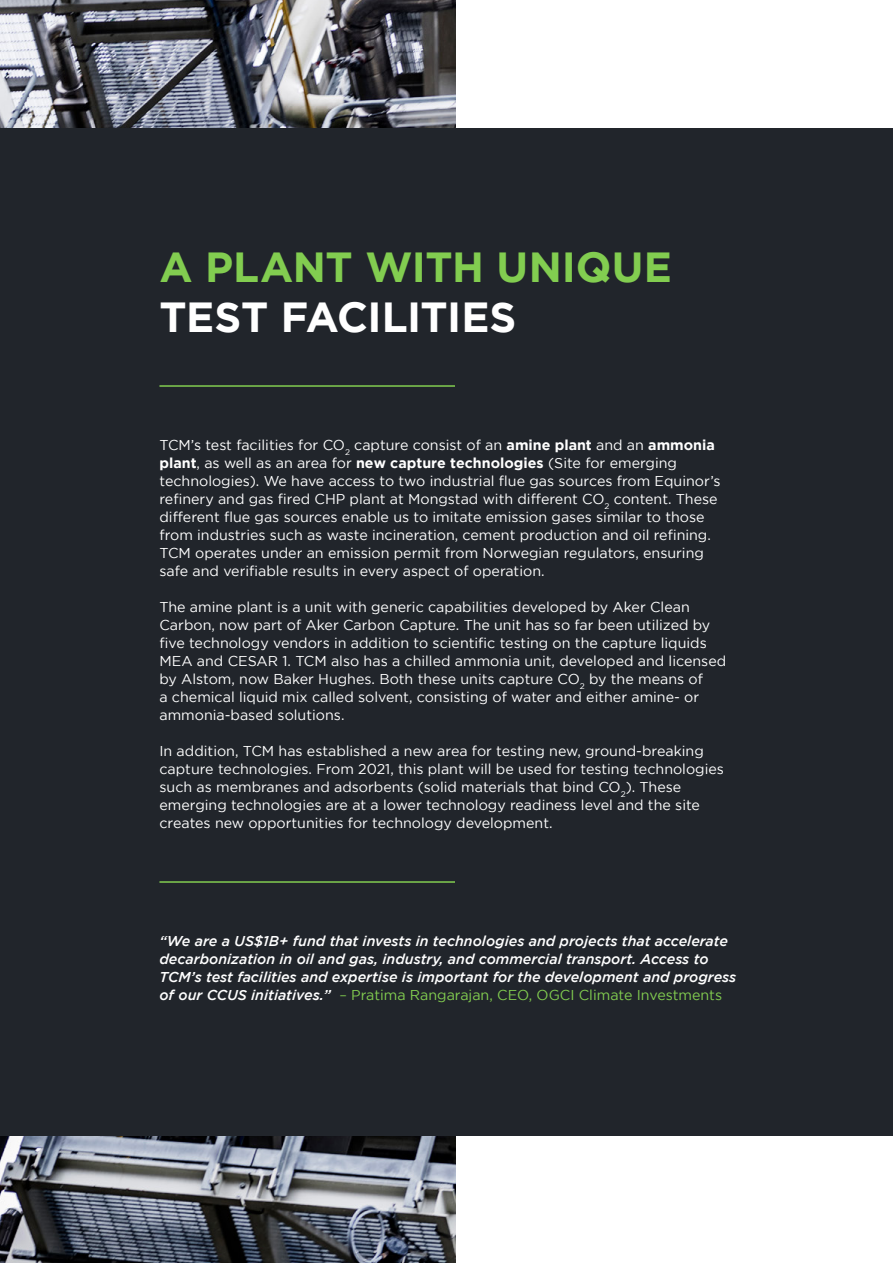
<style>
.page{position:relative;width:893px;height:1263px;background:#fff}
.page>*{position:absolute;margin:0;border:0;box-sizing:border-box;transform-origin:0 0}
.t1{font:700 42px "Gotham";letter-spacing:-.005em;color:#82cd50}
.t2{font:700 42px "Gotham";letter-spacing:-.015em;color:#fff}
.t3{font:14.25px/18px "Gotham";color:#fff}
.t4{font:italic 500 14.25px/18px "Gotham";color:#fff}
.s1{font-weight:700}
.s2{font-weight:400;font-style:normal;color:#82cd50}
</style>
<div class="page">
<img style="left:0;top:0;width:455px;height:1263px">
<div style="left:0;top:128px;width:893px;height:1007px;background:#21252b"></div>
<hr style="left:159px;top:881px;width:296px;height:2px;background:#82cd50">
<hr style="left:159px;top:385px;width:296px;height:2px;background:#82cd50">
<h1 class="t1" style="left:159px;top:243px;width:514px">A PLANT WITH UNIQUE</h1>
<h1 class="t2" style="left:159px;top:293px;width:358px">TEST FACILITIES</h1>
<p class="t3" style="left:159px;top:436px;width:563px">TCM’s test facilities for CO<sub>2</sub> capture consist of an <span class="s1">amine plant</span> and an <span class="s1">ammonia plant</span>, as well as an area for <span class="s1">new capture technologies</span> (Site for emerging technologies). We have access to two industrial flue gas sources from Equinor’s refinery and gas fired CHP plant at Mongstad with different CO<sub>2</sub> content. These different flue gas sources enable us to imitate emission gases similar to those from industries such as waste incineration, cement production and oil refining.<br>TCM operates under an emission permit from Norwegian regulators, ensuring safe and verifiable results in every aspect of operation.</p>
<p class="t3" style="left:159px;top:598px;width:568px">The amine plant is a unit with generic capabilities developed by Aker Clean Carbon, now part of Aker Carbon Capture. The unit has so far been utilized by five technology vendors in addition to scientific testing on the capture liquids MEA and CESAR 1. TCM also has a chilled ammonia unit, developed and licensed by Alstom, now Baker Hughes. Both these units capture CO<sub>2</sub> by the means of<br>a chemical liquid mix called solvent, consisting of water and either amine- or ammonia-based solutions.</p>
<p class="t3" style="left:159px;top:742px;width:566px">In addition, TCM has established a new area for testing new, ground-breaking capture technologies. From 2021, this plant will be used for testing technologies such as membranes and adsorbents (solid materials that bind CO<sub>2</sub>). These emerging technologies are at a lower technology readiness level and the site creates new opportunities for technology development.</p>
<p class="t4" style="left:159px;top:931px;width:578px">“We are a US$1B+ fund that invests in technologies and projects that accelerate decarbonization in oil and gas, industry, and commercial transport. Access to TCM’s test facilities and expertise is important for the development and progress of our CCUS initiatives.” <span class="s2">– Pratima Rangarajan, CEO, OGCI Climate Investments</span></p>
</div>
